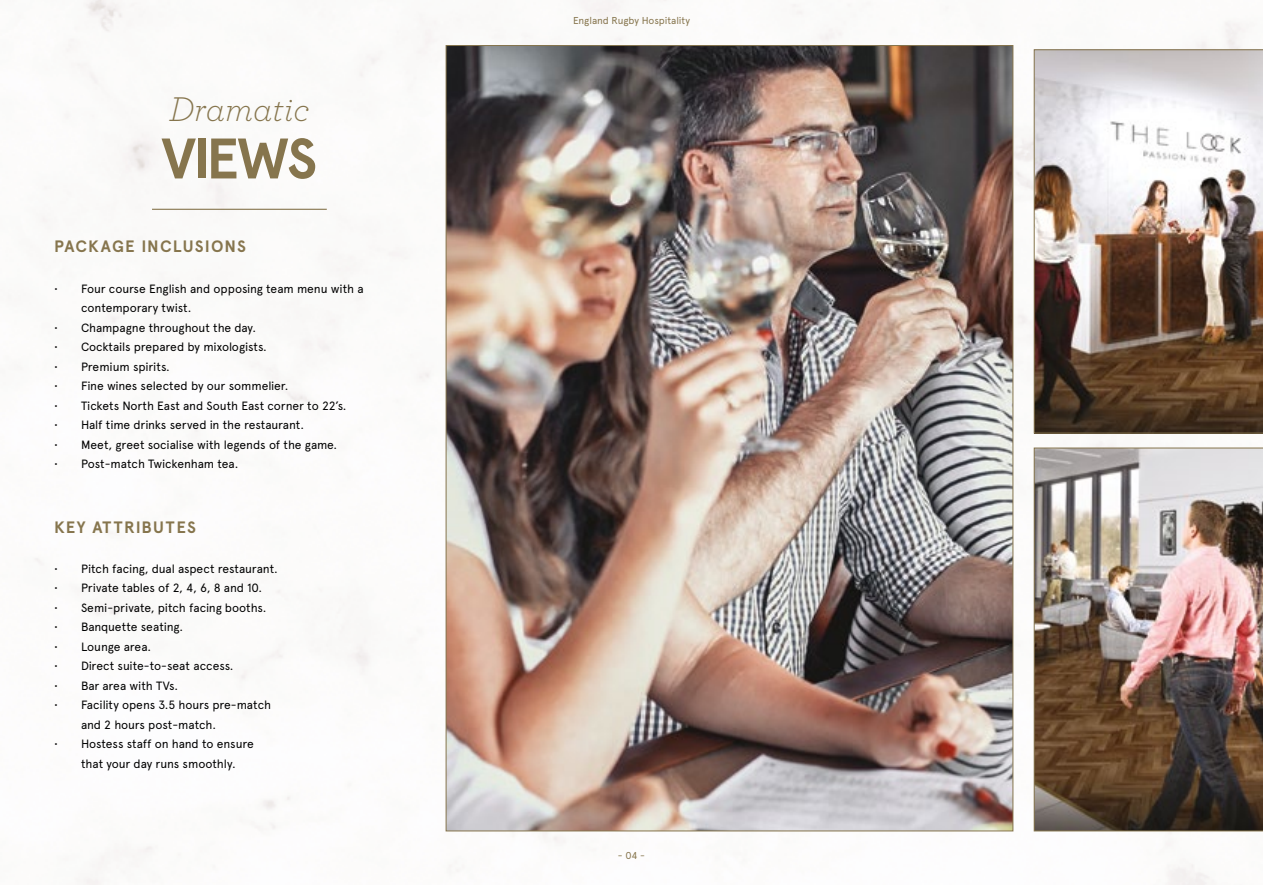
<style>
.page{position:relative;width:1263px;height:885px;background:#fff}
.page>*{position:absolute;margin:0;border:0;box-sizing:border-box;transform-origin:0 0}
.t1{font:700 57px "Apercu Pro";color:#86754d}
.t2{font:italic 300 36px "Archer Pro";color:#86754d}
.t3{font:700 16.5px "Apercu Pro";letter-spacing:.07em;color:#86754d}
.t4{font:700 16.5px "Apercu Pro";letter-spacing:.095em;color:#86754d}
.t5{font:12px/19.5px "Apercu Pro";letter-spacing:-.01em;color:#000}
.t6{font:10.05px "Apercu Pro";letter-spacing:-.005em;color:#86754d}
</style>
<div class="page">
<img style="left:35px;top:0;width:1228px;height:884px">
<img style="left:1034px;top:49px;width:229px;height:384px">
<img style="left:448px;top:47px;width:563px;height:782px">
<img style="left:1034px;top:447px;width:229px;height:384px">
<hr style="left:152px;top:209px;width:175px;height:1px;background:#86754d">
<h2 class="t2" style="left:169px;top:85px;width:142px">Dramatic</h2>
<h1 class="t1" style="left:161px;top:115px;width:157px">VIEWS</h1>
<h3 class="t3" style="left:54px;top:234px;width:193px">PACKAGE INCLUSIONS</h3>
<p class="t5" style="left:81px;top:278px;width:284px;text-indent:-27px">• Four course English and opposing team menu with a contemporary twist.</p>
<p class="t5" style="left:54px;top:317px;width:204px">• Champagne throughout the day.</p>
<p class="t5" style="left:54px;top:336px;width:214px">• Cocktails prepared by mixologists.</p>
<p class="t5" style="left:54px;top:356px;width:117px">• Premium spirits.</p>
<p class="t5" style="left:54px;top:375px;width:236px">• Fine wines selected by our sommelier.</p>
<p class="t5" style="left:54px;top:395px;width:294px">• Tickets North East and South East corner to 22’s.</p>
<p class="t5" style="left:54px;top:414px;width:251px">• Half time drinks served in the restaurant.</p>
<p class="t5" style="left:54px;top:434px;width:285px">• Meet, greet socialise with legends of the game.</p>
<p class="t5" style="left:54px;top:453px;width:186px">• Post-match Twickenham tea.</p>
<h3 class="t4" style="left:54px;top:515px;width:143px">KEY ATTRIBUTES</h3>
<p class="t5" style="left:54px;top:557px;width:225px">• Pitch facing, dual aspect restaurant.</p>
<p class="t5" style="left:54px;top:577px;width:210px">• Private tables of 2, 4, 6, 8 and 10.</p>
<p class="t5" style="left:54px;top:596px;width:214px">• Semi-private, pitch facing booths.</p>
<p class="t5" style="left:54px;top:616px;width:131px">• Banquette seating.</p>
<p class="t5" style="left:54px;top:635px;width:99px">• Lounge area.</p>
<p class="t5" style="left:54px;top:655px;width:181px">• Direct suite-to-seat access.</p>
<p class="t5" style="left:54px;top:674px;width:126px">• Bar area with TVs.</p>
<p class="t5" style="left:81px;top:694px;width:192px;text-indent:-27px">• Facility opens 3.5 hours pre-match and 2 hours post-match.</p>
<p class="t5" style="left:81px;top:733px;width:174px;text-indent:-27px">• Hostess staff on hand to ensure that your day runs smoothly.</p>
<p class="t6" style="left:573px;top:13px;width:118px">England Rugby Hospitality</p>
<p class="t6" style="left:618px;top:847px;width:29px">- 04 -</p>
</div>
